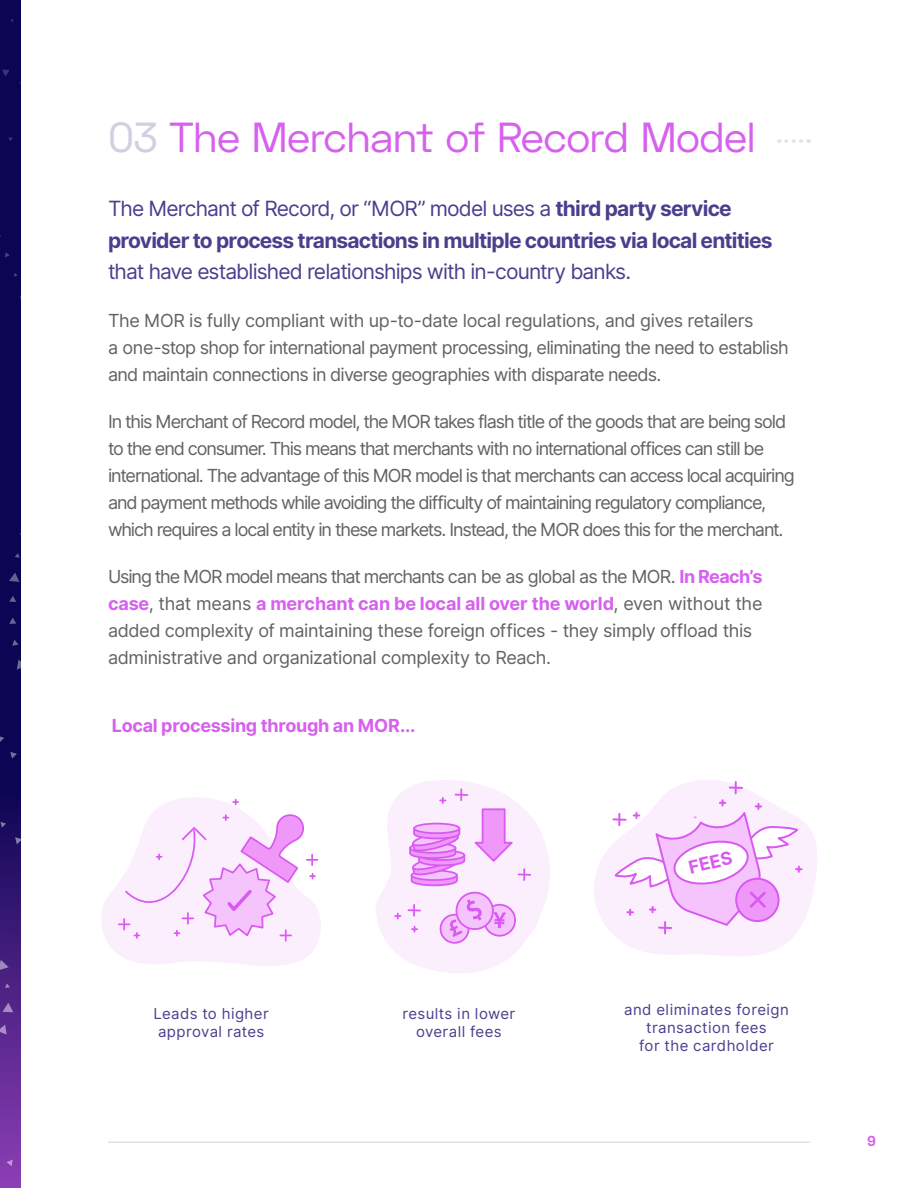
<style>
.page{position:relative;width:918px;height:1188px;background:#fff}
.page>*{position:absolute;margin:0;border:0;box-sizing:border-box;transform-origin:0 0}
.t1{font:42px "Space Grotesk";letter-spacing:-.03em;color:#d760ee}
.t2{font:700 21px/31.5px "Inter";letter-spacing:-.035em;color:#48408d}
.t3{font:21px "Inter";letter-spacing:-.045em;color:#48408d}
.t4{font:18px/27px "Inter";letter-spacing:-.055em;color:#626264}
.t5{font:18px/27px "Inter";letter-spacing:-.025em;color:#626264}
.t6{font:700 18px "Inter";letter-spacing:-.015em;color:#d760ee}
.t7{font:700 17.85px "Inter";color:#d959f2}
.t8{font:15px/18px "Inter";letter-spacing:.03em;color:#48408d;text-align:center}
.t9{font:700 14.4px "Space Grotesk";color:#d760ee}
.s1{color:#d1cfe2}
.s2{font-weight:400}
.s3{font-weight:700;color:#d760ee}
</style>
<div class="page">
<svg style="left:0;top:0;width:20px;height:1188px;background:#210e63"></svg>
<svg style="left:0;top:1023px;width:10px;height:12px"></svg>
<svg style="left:2px;top:1002px;width:14px;height:14px"></svg>
<svg style="left:5px;top:983px;width:6px;height:7px"></svg>
<svg style="left:0;top:960px;width:10px;height:14px"></svg>
<svg style="left:0;top:940px;width:1px;height:13px"></svg>
<svg style="left:6px;top:1158px;width:8px;height:8px"></svg>
<svg style="left:13px;top:836px;width:7px;height:10px"></svg>
<svg style="left:0;top:821px;width:6px;height:8px"></svg>
<svg style="left:0;top:734px;width:17px;height:26px"></svg>
<svg style="left:14px;top:659px;width:6px;height:14px"></svg>
<svg style="left:12px;top:640px;width:8px;height:8px"></svg>
<svg style="left:9px;top:617px;width:9px;height:9px"></svg>
<svg style="left:9px;top:595px;width:9px;height:9px"></svg>
<svg style="left:9px;top:572px;width:11px;height:13px"></svg>
<svg style="left:15px;top:553px;width:5px;height:6px"></svg>
<svg style="left:13px;top:273px;width:5px;height:5px"></svg>
<svg style="left:4px;top:252px;width:6px;height:7px"></svg>
<svg style="left:7px;top:136px;width:6px;height:6px"></svg>
<svg style="left:18px;top:80px;width:2px;height:10px"></svg>
<svg style="left:0;top:67px;width:10px;height:10px"></svg>
<svg style="left:9px;top:18px;width:5px;height:5px"></svg>
<svg style="left:101px;top:797px;width:220px;height:169px"></svg>
<svg style="left:376px;top:780px;width:174px;height:193px"></svg>
<svg style="left:594px;top:780px;width:223px;height:176px"></svg>
<hr style="left:108px;top:1142px;width:702px;height:1px;background:#e2e3e3">
<svg style="left:786px;top:139px;width:23px;height:4px"></svg>
<h1 class="t1" style="left:108px;top:110px;width:649px"><span class="s1">03</span> The Merchant of Record Model</h1>
<p class="t2" style="left:108px;top:193px;width:666px"><span class="s2">The Merchant of Record, or “MOR” model uses a</span> third party service provider to process transactions in multiple countries via local entities</p>
<p class="t3" style="left:108px;top:257px;width:525px">that have established relationships with in-country banks.</p>
<p class="t4" style="left:108px;top:307px;width:682px">The MOR is fully compliant with up-to-date local regulations, and gives retailers<br>a one-stop shop for international payment processing, eliminating the need to establish and maintain connections in diverse geographies with disparate needs.</p>
<p class="t4" style="left:108px;top:408px;width:688px">In this Merchant of Record model, the MOR takes flash title of the goods that are being sold to the end consumer. This means that merchants with no international offices can still be international. The advantage of this MOR model is that merchants can access local acquiring and payment methods while avoiding the difficulty of maintaining regulatory compliance, which requires a local entity in these markets. Instead, the MOR does this for the merchant.</p>
<p class="t5" style="left:108px;top:563px;width:656px">Using the MOR model means that merchants can be as global as the MOR. <span class="s3">In Reach’s case</span>, that means <span class="s3">a merchant can be local all over the world</span>, even without the added complexity of maintaining these foreign offices - they simply offload this administrative and organizational complexity to Reach.</p>
<p class="t6" style="left:112px;top:712px;width:305px">Local processing through an MOR...</p>
<p class="t7" style="left:686px;top:854px;width:46px;rotate:-13deg">FEES</p>
<p class="t8" style="left:154px;top:1005px;width:117px">Leads to higher approval rates</p>
<p class="t8" style="left:402px;top:1005px;width:115px">results in lower overall fees</p>
<p class="t8" style="left:624px;top:1000px;width:166px">and eliminates foreign transaction fees<br>for the cardholder</p>
<p class="t9" style="left:867px;top:1132px;width:10px">9</p>
</div>
